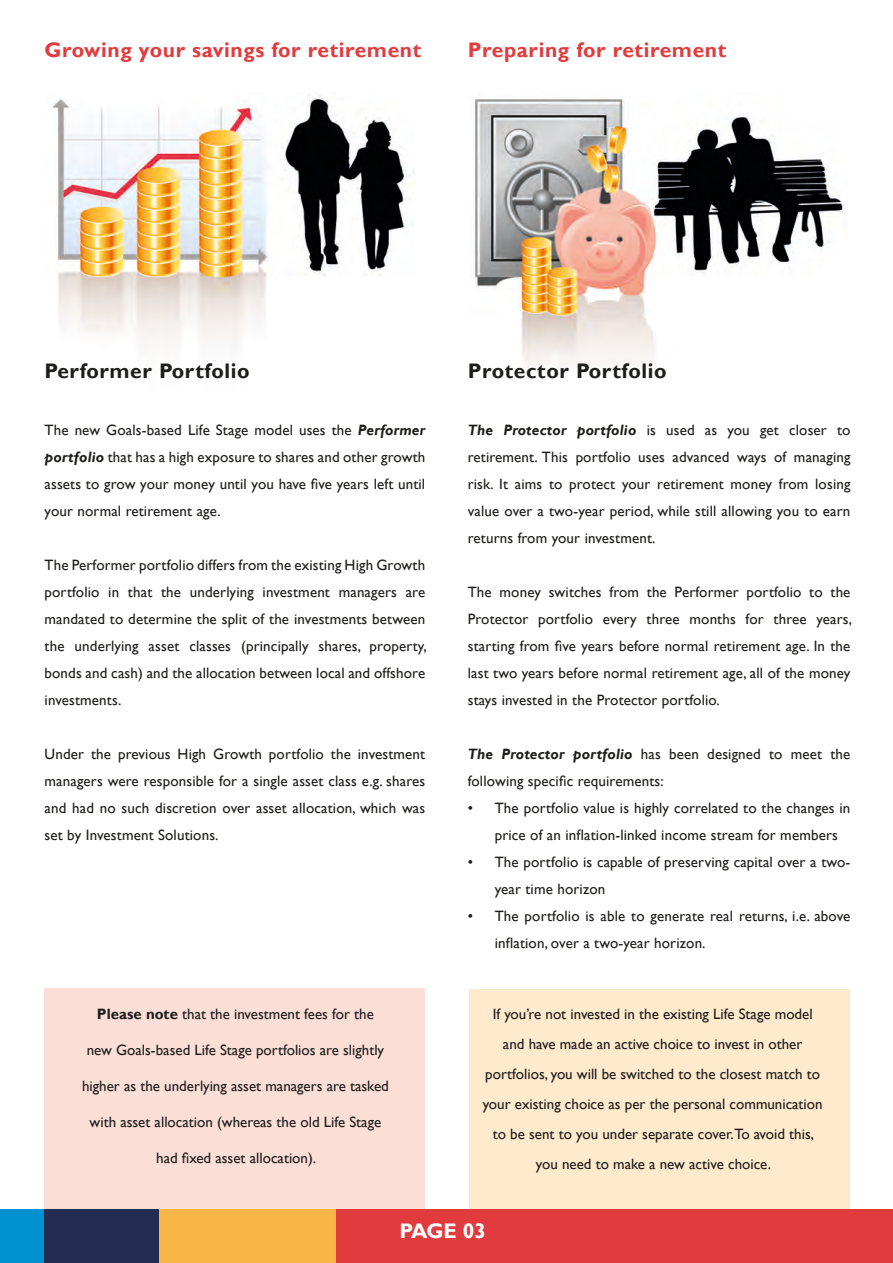
<style>
.page{position:relative;width:893px;height:1263px;background:#fff}
.page>*{position:absolute;margin:0;border:0;box-sizing:border-box;transform-origin:0 0}
.t1{font:700 21px "Gill Sans";letter-spacing:.03em;color:#e23b3d}
.t2{font:700 21px "Gill Sans";letter-spacing:.03em;color:#1d1d1b}
.t3{font:700 21px "Gill Sans";letter-spacing:-.02em;color:#fff}
.t4{font:15px/27px "Gill Sans";color:#1d1d1b;text-align:justify}
.s1{font-weight:700;font-style:italic}
.s2{font-weight:700}
</style>
<div class="page">
<div style="left:469px;top:989px;width:380px;height:231px;background:#ffeacd"></div>
<div style="left:45px;top:989px;width:380px;height:226px;background:#fbded6"></div>
<div style="left:0;top:1209px;width:101px;height:54px;background:#0091d3"></div>
<div style="left:293px;top:1209px;width:600px;height:54px;background:#e23b3d"></div>
<div style="left:158px;top:1209px;width:178px;height:54px;background:#fab747"></div>
<div style="left:44px;top:1209px;width:115px;height:54px;background:#232d52"></div>
<img style="left:52px;top:95px;width:363px;height:252px">
<img style="left:474px;top:99px;width:369px;height:266px">
<p class="t1" style="left:45px;top:37px;width:378px">Growing your savings for retirement</p>
<p class="t1" style="left:468px;top:37px;width:260px">Preparing for retirement</p>
<p class="t2" style="left:45px;top:359px;width:206px">Performer Portfolio</p>
<p class="t2" style="left:468px;top:359px;width:200px">Protector Portfolio</p>
<p class="t4" style="left:45px;top:417px;width:382px">The new Goals-based Life Stage model uses the <span class="s1">Performer portfolio</span> that has a high exposure to shares and other growth assets to grow your money until you have five years left until your normal retirement age.</p>
<p class="t4" style="left:45px;top:552px;width:384px">The Performer portfolio differs from the existing High Growth portfolio in that the underlying investment managers are mandated to determine the split of the investments between the underlying asset classes (principally shares, property, bonds and cash) and the allocation between local and offshore investments.</p>
<p class="t4" style="left:45px;top:741px;width:382px">Under the previous High Growth portfolio the investment managers were responsible for a single asset class e.g. shares and had no such discretion over asset allocation, which was set by Investment Solutions.</p>
<p class="t4" style="left:97px;top:1000px;width:278px"><span class="s2">Please note</span> that the investment fees for the</p>
<p class="t4" style="left:87px;top:1036px;width:299px">new Goals-based Life Stage portfolios are slightly</p>
<p class="t4" style="left:82px;top:1072px;width:308px">higher as the underlying asset managers are tasked</p>
<p class="t4" style="left:90px;top:1108px;width:293px">with asset allocation (whereas the old Life Stage</p>
<p class="t4" style="left:156px;top:1144px;width:161px">had fixed asset allocation).</p>
<p class="t4" style="left:468px;top:417px;width:384px"><span class="s1">The Protector portfolio</span> is used as you get closer to retirement. This portfolio uses advanced ways of managing risk. It aims to protect your retirement money from losing value over a two-year period, while still allowing you to earn returns from your investment.</p>
<p class="t4" style="left:468px;top:579px;width:386px">The money switches from the Performer portfolio to the Protector portfolio every three months for three years, starting from five years before normal retirement age. In the last two years before normal retirement age, all of the money stays invested in the Protector portfolio.</p>
<p class="t4" style="left:468px;top:741px;width:384px"><span class="s1">The Protector portfolio</span> has been designed to meet the following specific requirements:</p>
<p class="t4" style="left:495px;top:795px;width:357px;text-indent:-27px">• The portfolio value is highly correlated to the changes in price of an inflation-linked income stream for members</p>
<p class="t4" style="left:495px;top:849px;width:357px;text-indent:-27px">• The portfolio is capable of preserving capital over a two&shy;year time horizon</p>
<p class="t4" style="left:495px;top:903px;width:357px;text-indent:-27px">• The portfolio is able to generate real returns, i.e. above inflation, over a two-year horizon.</p>
<p class="t4" style="left:483px;top:999px;width:341px;line-height:30px;text-align:center">If you’re not invested in the existing Life Stage model and have made an active choice to invest in other portfolios, you will be switched to the closest match to your existing choice as per the personal communication to be sent to you under separate cover.To avoid this, you need to make a new active choice.</p>
<p class="t3" style="left:400px;top:1218px;width:88px">PAGE 03</p>
</div>
